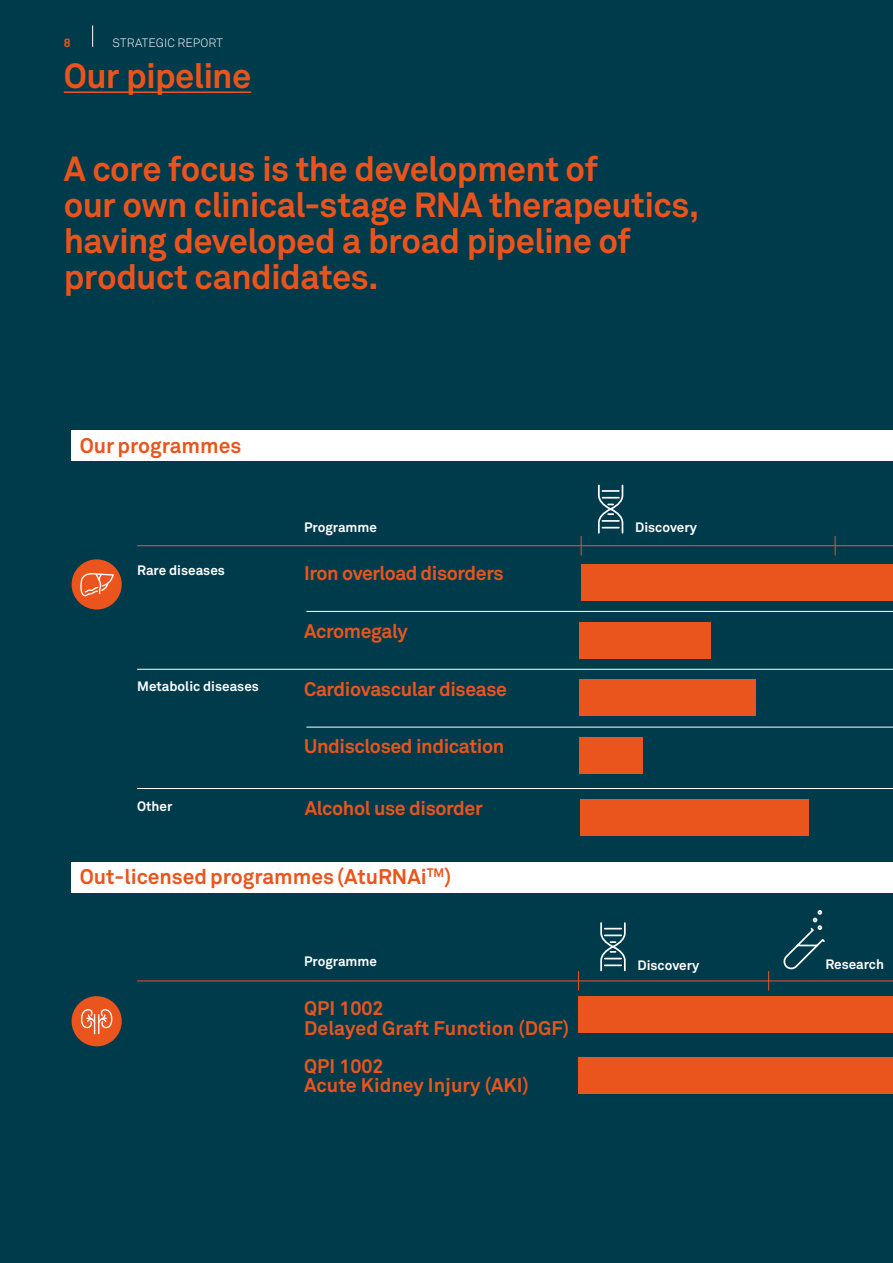
<style>
.page{position:relative;width:893px;height:1263px;background:#003b4c}
.page>*{position:absolute;margin:0;border:0;box-sizing:border-box;transform-origin:0 0}
.t1{font:700 34.5px/36px "Akkurat";letter-spacing:-.02em;color:#ea541c}
.t2{font:700 34.5px "Akkurat Pro";letter-spacing:-.02em;color:#ea541c}
.t3{font:700 21px "Akkurat";color:#ea551d}
.t4{font:700 19.5px "Akkurat";letter-spacing:-.02em;color:#ea551d}
.t5{font:700 19.5px/19.5px "Akkurat";color:#ea551d}
.t6{font:700 13.5px "Akkurat";color:#fff}
.t7{font:12px "Akkurat Light Pro";letter-spacing:.01em;color:#fff}
.t8{font:700 12px "Akkurat Pro";color:#ea541c}
</style>
<div class="page">
<svg style="left:598px;top:484px;width:26px;height:50px"></svg>
<hr style="left:137px;top:545px;width:756px;height:1px;background:#ea551d">
<svg style="left:581px;top:536px;width:1px;height:19px"></svg>
<svg style="left:835px;top:536px;width:1px;height:19px"></svg>
<div style="left:579px;top:622px;width:132px;height:36px;background:#ea551d"></div>
<div style="left:72px;top:559px;width:50px;height:50px;background:#ea551d;border-radius:50%"></div>
<svg style="left:80px;top:573px;width:34px;height:23px"></svg>
<hr style="left:306px;top:611px;width:587px;height:1px;background:#fff">
<hr style="left:137px;top:788px;width:756px;height:1px;background:#fff">
<div style="left:581px;top:564px;width:312px;height:36px;background:#ea551d"></div>
<div style="left:72px;top:431px;width:821px;height:30px;background:#fff"></div>
<div style="left:580px;top:799px;width:229px;height:37px;background:#ea551d"></div>
<hr style="left:137px;top:669px;width:756px;height:1px;background:#fff">
<div style="left:579px;top:680px;width:177px;height:36px;background:#ea551d"></div>
<div style="left:579px;top:738px;width:64px;height:36px;background:#ea551d"></div>
<hr style="left:306px;top:727px;width:587px;height:1px;background:#fff">
<hr style="left:137px;top:980px;width:756px;height:1px;background:#ea551d">
<div style="left:72px;top:996px;width:50px;height:50px;background:#ea551d;border-radius:50%"></div>
<svg style="left:81px;top:1009px;width:32px;height:25px"></svg>
<div style="left:578px;top:996px;width:315px;height:36px;background:#ea551d"></div>
<svg style="left:578px;top:971px;width:1px;height:20px"></svg>
<svg style="left:768px;top:971px;width:1px;height:20px"></svg>
<svg style="left:783px;top:910px;width:42px;height:60px"></svg>
<div style="left:72px;top:862px;width:821px;height:30px;background:#fff"></div>
<div style="left:578px;top:1057px;width:315px;height:36px;background:#ea551d"></div>
<svg style="left:600px;top:922px;width:26px;height:50px"></svg>
<hr style="left:64px;top:91px;width:187px;height:2px;background:#ea541c">
<svg style="left:92px;top:26px;width:1px;height:21px"></svg>
<p class="t8" style="left:64px;top:35px;width:8px">8</p>
<p class="t7" style="left:113px;top:35px;width:112px">STRATEGIC REPORT</p>
<p class="t2" style="left:64px;top:55px;width:189px">Our pipeline</p>
<p class="t1" style="left:64px;top:150px;width:637px">A core focus is the development of<br>our own clinical-stage RNA therapeutics, having developed a broad pipeline of product candidates.</p>
<p class="t3" style="left:80px;top:432px;width:163px">Ourprogrammes</p>
<p class="t6" style="left:304px;top:519px;width:74px">Programme</p>
<p class="t6" style="left:137px;top:562px;width:89px">Rare diseases</p>
<p class="t4" style="left:304px;top:561px;width:201px">Iron overload disorders</p>
<p class="t6" style="left:137px;top:677px;width:123px">Metabolic diseases</p>
<p class="t6" style="left:137px;top:798px;width:37px">Other</p>
<p class="t4" style="left:304px;top:619px;width:105px">Acromegaly</p>
<p class="t4" style="left:304px;top:676px;width:204px">Cardiovascular disease</p>
<p class="t4" style="left:304px;top:734px;width:202px">Undisclosed indication</p>
<p class="t4" style="left:305px;top:796px;width:179px">Alcohol use disorder</p>
<p class="t3" style="left:80px;top:863px;width:373px">Out-licensedprogrammes (AtuRNAi<sup>TM</sup>)</p>
<p class="t6" style="left:304px;top:953px;width:74px">Programme</p>
<p class="t5" style="left:304px;top:998px;width:267px">QPI 1002<br>Delayed Graft Function (DGF)</p>
<p class="t5" style="left:304px;top:1056px;width:226px">QPI 1002<br>Acute Kidney Injury (AKI)</p>
<p class="t6" style="left:635px;top:519px;width:63px">Discovery</p>
<p class="t6" style="left:637px;top:957px;width:63px">Discovery</p>
<p class="t6" style="left:825px;top:955px;width:60px">Research</p>
</div>
